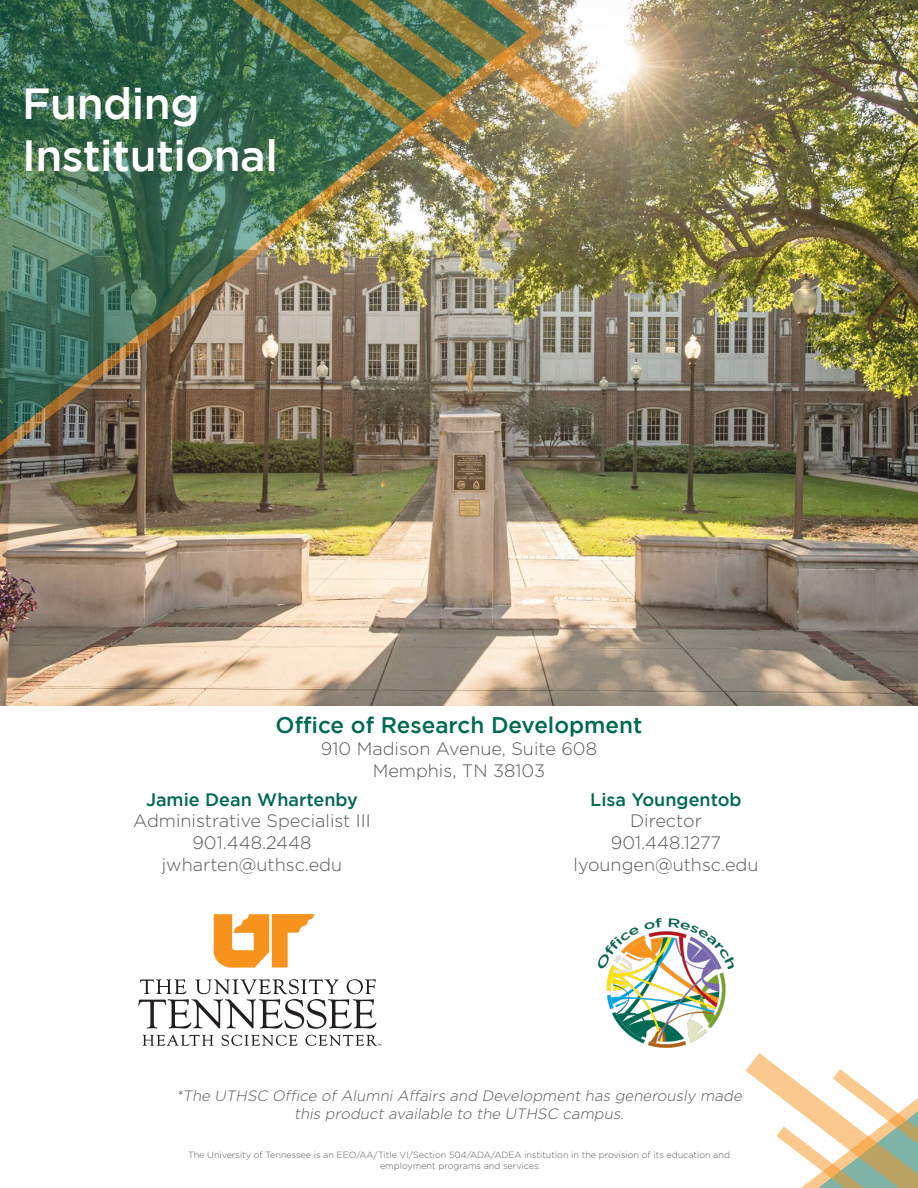
<style>
.page{position:relative;width:918px;height:1188px;background:#fff}
.page>*{position:absolute;margin:0;border:0;box-sizing:border-box;transform-origin:0 0}
.t1{font:500 43.5px "Gotham";letter-spacing:-.01em;color:#fff}
.t2{font:500 22.5px "Gotham";color:#006954}
.t3{font:300 18px "Gotham";color:#57585a}
.t4{font:500 18px "Gotham";color:#006954}
.t5{font:italic 300 15px "Gotham";color:#57585a}
.t6{font:300 9px "Gotham";color:#57585a}
</style>
<div class="page">
<img style="left:0;top:0;width:918px;height:705px">
<img style="left:0;top:0;width:545px;height:544px">
<img style="left:598px;top:918px;width:136px;height:130px">
<svg style="left:138px;top:979px;width:238px;height:50px"></svg>
<svg style="left:222px;top:1035px;width:76px;height:11px"></svg>
<svg style="left:142px;top:1035px;width:72px;height:11px"></svg>
<svg style="left:214px;top:914px;width:101px;height:54px"></svg>
<svg style="left:306px;top:1035px;width:75px;height:11px"></svg>
<img style="left:499px;top:0;width:97px;height:152px">
<svg style="left:112px;top:0;width:9px;height:92px"></svg>
<svg style="left:121px;top:0;width:24px;height:165px;background:#2f5f42"></svg>
<img style="left:145px;top:0;width:354px;height:206px">
<svg style="left:797px;top:677px;width:121px;height:29px;background:#a7937c"></svg>
<svg style="left:745px;top:1053px;width:173px;height:135px"></svg>
<p class="t1" style="left:22px;top:79px;width:179px">Funding</p>
<p class="t1" style="left:22px;top:131px;width:257px">Institutional</p>
<p class="t2" style="left:276px;top:713px;width:368px">Office of Research Development</p>
<p class="t3" style="left:321px;top:739px;width:278px">910 Madison Avenue, Suite 608</p>
<p class="t3" style="left:373px;top:760px;width:174px">Memphis, TN 38103</p>
<p class="t4" style="left:146px;top:789px;width:213px">Jamie Dean Whartenby</p>
<p class="t3" style="left:133px;top:811px;width:239px">Administrative Specialist III</p>
<p class="t3" style="left:192px;top:833px;width:121px">901.448.2448</p>
<p class="t3" style="left:162px;top:854px;width:182px">jwharten@uthsc.edu</p>
<p class="t4" style="left:590px;top:789px;width:153px">Lisa Youngentob</p>
<p class="t3" style="left:630px;top:811px;width:73px">Director</p>
<p class="t3" style="left:611px;top:833px;width:112px">901.448.1277</p>
<p class="t3" style="left:574px;top:854px;width:186px">lyoungen@uthsc.edu</p>
<p class="t5" style="left:176px;top:1087px;width:570px">*The UTHSC Office of Alumni Affairs and Development has generously made</p>
<p class="t5" style="left:294px;top:1105px;width:334px">this product available to the UTHSC campus.</p>
<p class="t6" style="left:188px;top:1150px;width:543px">The University of Tennessee is an EEO/AA/Title VI/Section 504/ADA/ADEA institution in the provision of its education and</p>
<p class="t6" style="left:380px;top:1161px;width:162px">employment programs and services.</p>
</div>
